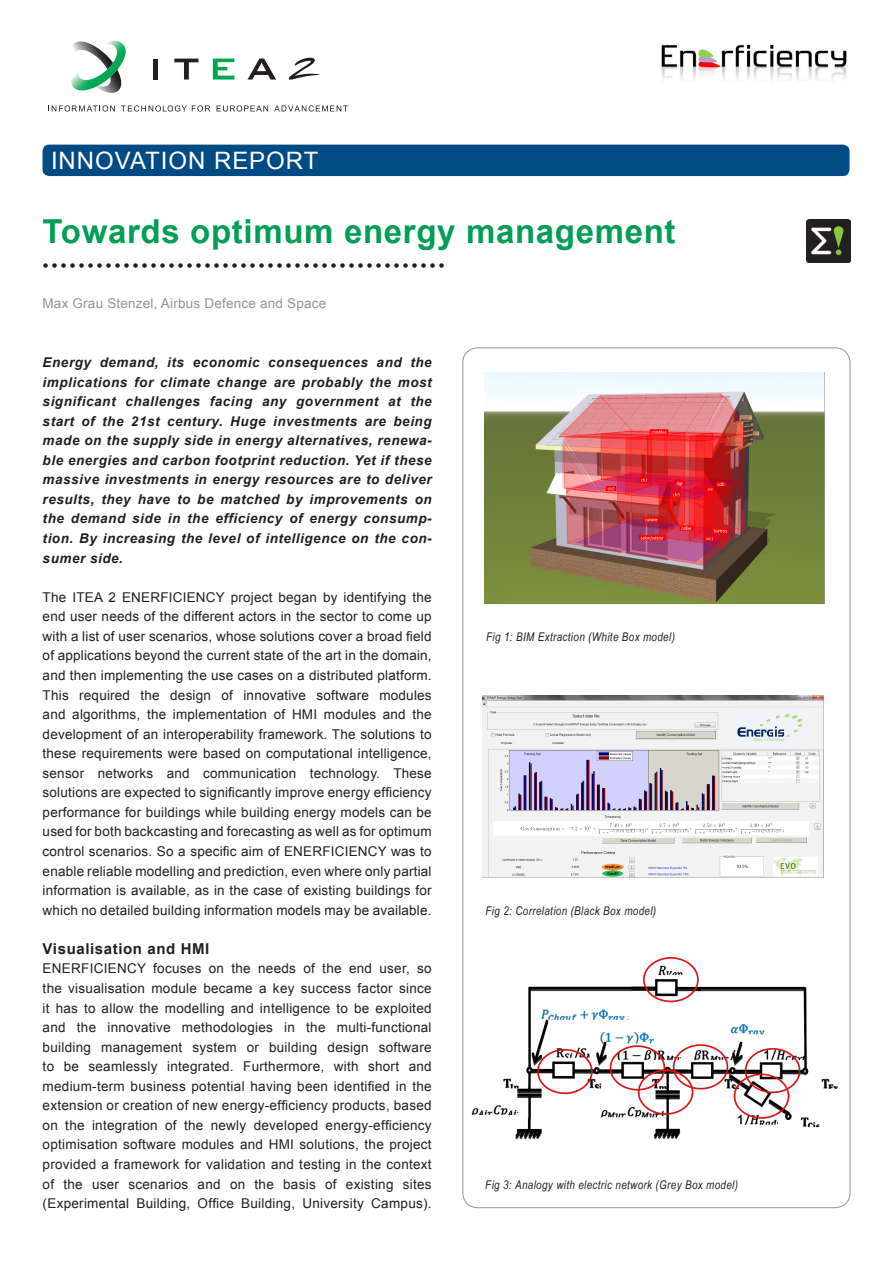
<style>
.page{position:relative;width:893px;height:1263px;background:#fff}
.page>*{position:absolute;margin:0;border:0;box-sizing:border-box;transform-origin:0 0}
.Titel{font:700 33px "Arial";letter-spacing:.02em;color:#009e57}
.t1{font:24px "Arial";letter-spacing:.04em;color:#fff}
.dotline{font:18px "Arial";color:#231f20}
.headings{font:700 15px "Arial";letter-spacing:.04em;color:#231f20}
.Bodytext{font:13.5px/19.5px "Arial";letter-spacing:.02em;color:#231f20;text-align:justify}
.Introduction{font:italic 700 13.5px/19.5px "Arial";letter-spacing:.04em;color:#231f20;text-align:justify}
.Authors{font:13.5px "Arial";letter-spacing:.015em;color:#939598}
.Bijschrift{font:italic 12px "Arial Narrow";letter-spacing:.03em;color:#231f20}
</style>
<div class="page">
<div style="left:43px;top:145px;width:806px;height:31px;background:#004b84;border-radius:7px"></div>
<svg style="left:48px;top:105px;width:67px;height:7px"></svg>
<svg style="left:121px;top:105px;width:89px;height:7px"></svg>
<svg style="left:217px;top:105px;width:51px;height:7px"></svg>
<svg style="left:274px;top:105px;width:74px;height:7px"></svg>
<svg style="left:71px;top:41px;width:55px;height:52px"></svg>
<div style="left:153px;top:59px;width:5px;height:21px;background:#231f20"></div>
<svg style="left:174px;top:59px;width:24px;height:21px"></svg>
<svg style="left:248px;top:59px;width:28px;height:21px"></svg>
<svg style="left:213px;top:59px;width:21px;height:21px"></svg>
<svg style="left:289px;top:58px;width:31px;height:22px"></svg>
<img style="left:661px;top:44px;width:186px;height:36px">
<img style="left:806px;top:219px;width:44px;height:44px">
<img style="left:485px;top:373px;width:340px;height:230px">
<img style="left:483px;top:696px;width:341px;height:181px">
<img style="left:462px;top:957px;width:376px;height:183px">
<h2 class="t1" style="left:51px;top:145px;width:269px">INNOVATION REPORT</h2>
<p class="Titel" style="left:43px;top:210px;width:634px">Towards optimum energy management</p>
<p class="dotline" style="left:43px;top:254px;width:404px">•••••••••••••••••••••••••••••••••••••••••••••</p>
<p class="Authors" style="left:43px;top:295px;width:285px">Max Grau Stenzel, Airbus Defence and Space</p>
<p class="Introduction" style="left:43px;top:353px;width:391px">Energy demand, its economic consequences and the implications for climate change are probably the most significant challenges facing any government at the start of the 21st century. Huge investments are being made on the supply side in energy alternatives, renewa&shy;ble energies and carbon footprint reduction. Yet if these massive investments in energy resources are to deliver results, they have to be matched by improvements on the demand side in the efficiency of energy consump&shy;tion. By increasing the level of intelligence on the con&shy;sumer side.</p>
<p class="Bodytext" style="left:43px;top:587px;width:391px">The ITEA 2 ENERFICIENCY project began by identifying the end user needs of the different actors in the sector to come up with a list of user scenarios, whose solutions cover a broad field of applications beyond the current state of the art in the domain, and then implementing the use cases on a distributed platform.<br>This required the design of innovative software modules and algorithms, the implementation of HMI modules and the development of an interoperability framework. The solutions to these requirements were based on computational intelligence, sensor networks and communication technology. These solutions are expected to significantly improve energy efficiency performance for buildings while building energy models can be used for both backcasting and forecasting as well as for optimum control scenarios. So a specific aim of ENERFICIENCY was to enable reliable modelling and prediction, even where only partial information is available, as in the case of existing buildings for which no detailed building information models may be available.</p>
<p class="headings" style="left:43px;top:939px;width:168px">Visualisation and HMI</p>
<p class="Bodytext" style="left:43px;top:959px;width:391px">ENERFICIENCY focuses on the needs of the end user, so the visualisation module became a key success factor since it has to allow the modelling and intelligence to be exploited and the innovative methodologies in the multi-functional building management system or building design software to be seamlessly integrated. Furthermore, with short and medium-term business potential having been identified in the extension or creation of new energy-efficiency products, based on the integration of the newly developed energy-efficiency optimisation software modules and HMI solutions, the project provided a framework for validation and testing in the context of the user scenarios and on the basis of existing sites (Experimental Building, Office Building, University Campus).</p>
<p class="Bijschrift" style="left:486px;top:628px;width:190px">Fig 1: BIM Extraction (White Box model)</p>
<p class="Bijschrift" style="left:486px;top:902px;width:172px">Fig 2: Correlation (Black Box model)</p>
<p class="Bijschrift" style="left:485px;top:1176px;width:254px">Fig 3: Analogy with electric network (Grey Box model)</p>
</div>
